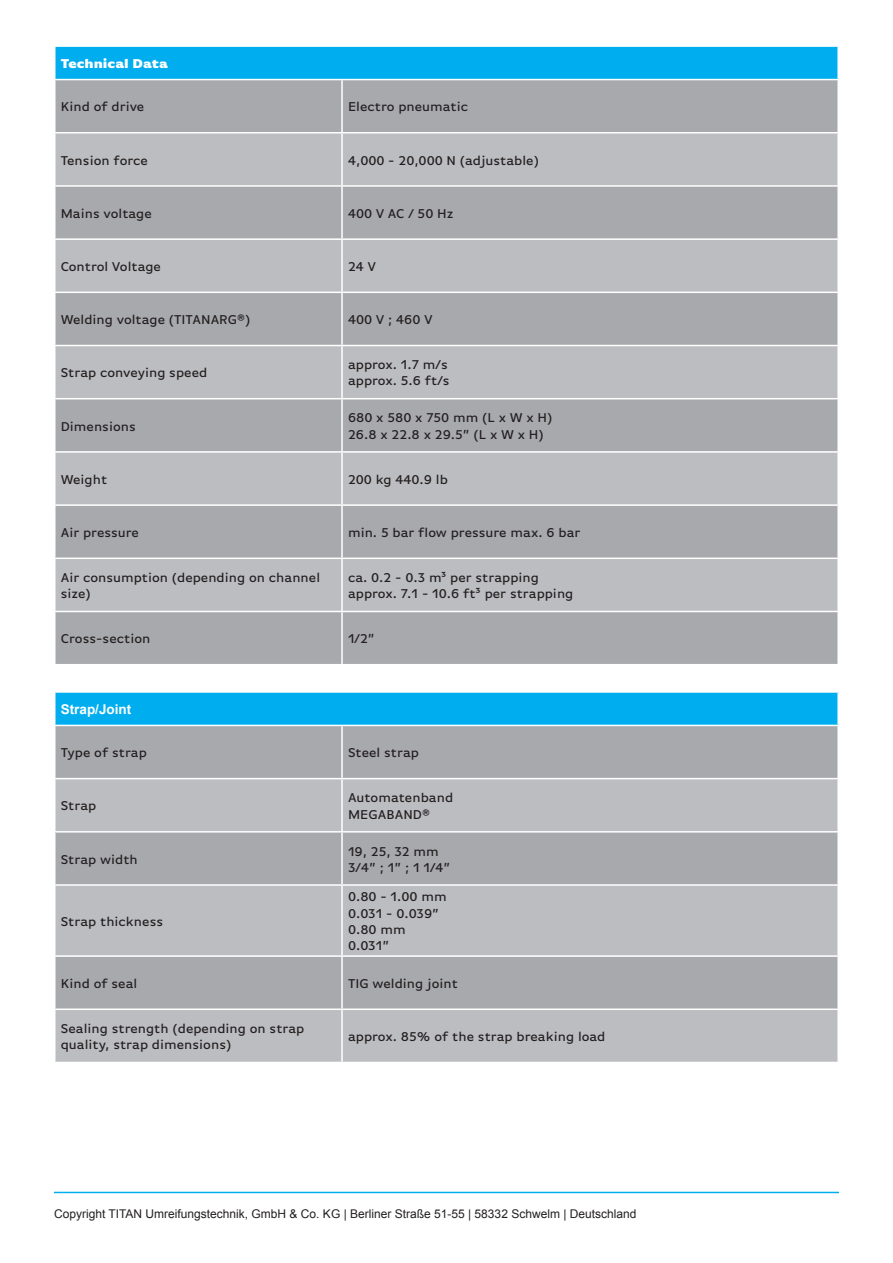
<style>
.page{position:relative;width:893px;height:1263px;background:#fff}
.page>*{position:absolute;margin:0;border:0;box-sizing:border-box;transform-origin:0 0}
.t1{font:500 13.5px/16.2px "Basic Gothic Pro";color:#231f20}
.t2{font:900 13.5px "Basic Gothic Pro";color:#fff}
.t3{font:700 13.5px "Arial";color:#fff}
.Paragraph_Style_1{font:12px "Arial";color:#231f20}
</style>
<div class="page">
<div style="left:55px;top:692px;width:783px;height:33px;background:#00aeef"></div>
<svg style="left:56px;top:726px;width:781px;height:105px;background:#b2b3b6"></svg>
<div style="left:56px;top:832px;width:781px;height:52px;background:#a8a9ad"></div>
<svg style="left:56px;top:886px;width:781px;height:176px;background:#b6b7ba"></svg>
<hr style="left:54px;top:691px;width:288px;height:2px;background:#fff">
<hr style="left:54px;top:693px;width:2px;height:32px;background:#fff">
<hr style="left:342px;top:691px;width:497px;height:2px;background:#fff">
<hr style="left:837px;top:693px;width:2px;height:32px;background:#fff">
<hr style="left:341px;top:726px;width:2px;height:52px;background:#fff">
<hr style="left:54px;top:778px;width:288px;height:1px;background:#fff">
<hr style="left:342px;top:778px;width:497px;height:1px;background:#fff">
<hr style="left:341px;top:779px;width:2px;height:52px;background:#fff">
<hr style="left:341px;top:832px;width:2px;height:52px;background:#fff">
<hr style="left:341px;top:957px;width:2px;height:51px;background:#fff">
<hr style="left:54px;top:1008px;width:288px;height:2px;background:#fff">
<hr style="left:342px;top:1008px;width:497px;height:2px;background:#fff">
<hr style="left:341px;top:1010px;width:2px;height:52px;background:#fff">
<hr style="left:341px;top:886px;width:2px;height:69px;background:#fff">
<hr style="left:54px;top:955px;width:288px;height:2px;background:#fff">
<hr style="left:342px;top:955px;width:497px;height:2px;background:#fff">
<hr style="left:54px;top:1192px;width:785px;height:1px;background:#00aeef">
<div style="left:55px;top:46px;width:783px;height:34px;background:#00aeef"></div>
<div style="left:56px;top:80px;width:781px;height:584px;background:#a8a9ad"></div>
<div style="left:56px;top:133px;width:781px;height:478px;background:#bcbdc0"></div>
<div style="left:56px;top:187px;width:781px;height:370px;background:#a8a9ad"></div>
<svg style="left:56px;top:240px;width:781px;height:264px;background:#b4b5b8"></svg>
<hr style="left:54px;top:45px;width:288px;height:2px;background:#fff">
<hr style="left:54px;top:47px;width:2px;height:32px;background:#fff">
<hr style="left:342px;top:45px;width:497px;height:2px;background:#fff">
<hr style="left:837px;top:47px;width:2px;height:32px;background:#fff">
<hr style="left:54px;top:79px;width:288px;height:1px;background:#fff">
<hr style="left:342px;top:79px;width:497px;height:1px;background:#fff">
<hr style="left:341px;top:80px;width:2px;height:52px;background:#fff">
<hr style="left:54px;top:132px;width:288px;height:1px;background:#fff">
<hr style="left:342px;top:132px;width:497px;height:1px;background:#fff">
<hr style="left:341px;top:133px;width:2px;height:52px;background:#fff">
<hr style="left:54px;top:185px;width:288px;height:2px;background:#fff">
<hr style="left:342px;top:185px;width:497px;height:2px;background:#fff">
<hr style="left:341px;top:187px;width:2px;height:51px;background:#fff">
<hr style="left:341px;top:240px;width:2px;height:52px;background:#fff">
<hr style="left:54px;top:292px;width:288px;height:1px;background:#fff">
<hr style="left:342px;top:292px;width:497px;height:1px;background:#fff">
<hr style="left:341px;top:293px;width:2px;height:52px;background:#fff">
<hr style="left:54px;top:345px;width:288px;height:1px;background:#fff">
<hr style="left:342px;top:345px;width:497px;height:1px;background:#fff">
<hr style="left:341px;top:346px;width:2px;height:52px;background:#fff">
<hr style="left:54px;top:238px;width:288px;height:2px;background:#fff">
<hr style="left:342px;top:238px;width:497px;height:2px;background:#fff">
<hr style="left:54px;top:398px;width:288px;height:1px;background:#fff">
<hr style="left:342px;top:398px;width:497px;height:1px;background:#fff">
<hr style="left:341px;top:399px;width:2px;height:52px;background:#fff">
<hr style="left:54px;top:451px;width:288px;height:2px;background:#fff">
<hr style="left:342px;top:451px;width:497px;height:2px;background:#fff">
<hr style="left:341px;top:453px;width:2px;height:51px;background:#fff">
<hr style="left:54px;top:504px;width:288px;height:2px;background:#fff">
<hr style="left:342px;top:504px;width:497px;height:2px;background:#fff">
<hr style="left:341px;top:506px;width:2px;height:51px;background:#fff">
<hr style="left:54px;top:557px;width:288px;height:2px;background:#fff">
<hr style="left:342px;top:557px;width:497px;height:2px;background:#fff">
<hr style="left:341px;top:559px;width:2px;height:52px;background:#fff">
<hr style="left:54px;top:611px;width:288px;height:1px;background:#fff">
<hr style="left:342px;top:611px;width:497px;height:1px;background:#fff">
<hr style="left:341px;top:612px;width:2px;height:52px;background:#fff">
<p class="t2" style="left:61px;top:55px;width:109px">Technical Data</p>
<p class="t1" style="left:61px;top:99px;width:85px">Kind of drive</p>
<p class="t1" style="left:348px;top:99px;width:122px">Electro pneumatic</p>
<p class="t1" style="left:61px;top:152px;width:89px">Tension force</p>
<p class="t1" style="left:348px;top:152px;width:192px">4,000 - 20,000 N (adjustable)</p>
<p class="t1" style="left:61px;top:205px;width:93px">Mains voltage</p>
<p class="t1" style="left:348px;top:205px;width:107px">400 V AC / 50 Hz</p>
<p class="t1" style="left:61px;top:258px;width:102px">Control Voltage</p>
<p class="t1" style="left:348px;top:258px;width:30px">24 V</p>
<p class="t1" style="left:61px;top:311px;width:191px">Welding voltage (TITANARG®)</p>
<p class="t1" style="left:348px;top:311px;width:86px">400 V ; 460 V</p>
<p class="t1" style="left:61px;top:365px;width:148px">Strap conveying speed</p>
<p class="t1" style="left:61px;top:418px;width:77px">Dimensions</p>
<p class="t1" style="left:348px;top:357px;width:101px">approx. 1.7 m/s</p>
<p class="t1" style="left:348px;top:373px;width:103px">approx. 5.6 ft/s</p>
<p class="t1" style="left:348px;top:410px;width:206px">680 x 580 x 750 mm (L x W x H)</p>
<p class="t1" style="left:348px;top:426px;width:197px">26.8 x 22.8 x 29.5” (L x W x H)</p>
<p class="t1" style="left:61px;top:471px;width:48px">Weight</p>
<p class="t1" style="left:348px;top:471px;width:101px">200 kg 440.9 lb</p>
<p class="t1" style="left:61px;top:524px;width:80px">Air pressure</p>
<p class="t1" style="left:348px;top:524px;width:234px">min. 5 bar flow pressure max. 6 bar</p>
<p class="t1" style="left:61px;top:569px;width:261px">Air consumption (depending on channel size)</p>
<p class="t1" style="left:348px;top:569px;width:192px">ca. 0.2 - 0.3 m³ per strapping</p>
<p class="t1" style="left:348px;top:586px;width:227px">approx. 7.1 - 10.6 ft³ per strapping</p>
<p class="t1" style="left:61px;top:631px;width:91px">Cross-section</p>
<p class="t1" style="left:348px;top:631px;width:28px">1/2”</p>
<p class="t3" style="left:61px;top:700px;width:72px">Strap/Joint</p>
<p class="t1" style="left:61px;top:745px;width:88px">Type of strap</p>
<p class="t1" style="left:348px;top:745px;width:72px">Steel strap</p>
<p class="t1" style="left:61px;top:798px;width:37px">Strap</p>
<p class="t1" style="left:61px;top:851px;width:79px">Strap width</p>
<p class="t1" style="left:61px;top:913px;width:104px">Strap thickness</p>
<p class="t1" style="left:348px;top:790px;width:107px">Automatenband</p>
<p class="t1" style="left:348px;top:806px;width:83px">MEGABAND®</p>
<p class="t1" style="left:348px;top:843px;width:92px">19, 25, 32 mm</p>
<p class="t1" style="left:348px;top:859px;width:104px">3/4” ; 1” ; 1 1/4”</p>
<p class="t1" style="left:348px;top:889px;width:100px">0.80 - 1.00 mm</p>
<p class="t1" style="left:348px;top:905px;width:93px">0.031 - 0.039”</p>
<p class="t1" style="left:348px;top:921px;width:59px">0.80 mm</p>
<p class="t1" style="left:348px;top:937px;width:43px">0.031”</p>
<p class="t1" style="left:61px;top:975px;width:78px">Kind of seal</p>
<p class="t1" style="left:348px;top:975px;width:111px">TIG welding joint</p>
<p class="t1" style="left:61px;top:1020px;width:245px">Sealing strength (depending on strap quality, strap dimensions)</p>
<p class="t1" style="left:348px;top:1028px;width:259px">approx. 85% of the strap breaking load</p>
<p class="Paragraph_Style_1" style="left:54px;top:1205px;width:584px">Copyright TITAN Umreifungstechnik, GmbH &amp; Co. KG | Berliner Straße 51-55 | 58332 Schwelm | Deutschland</p>
</div>
